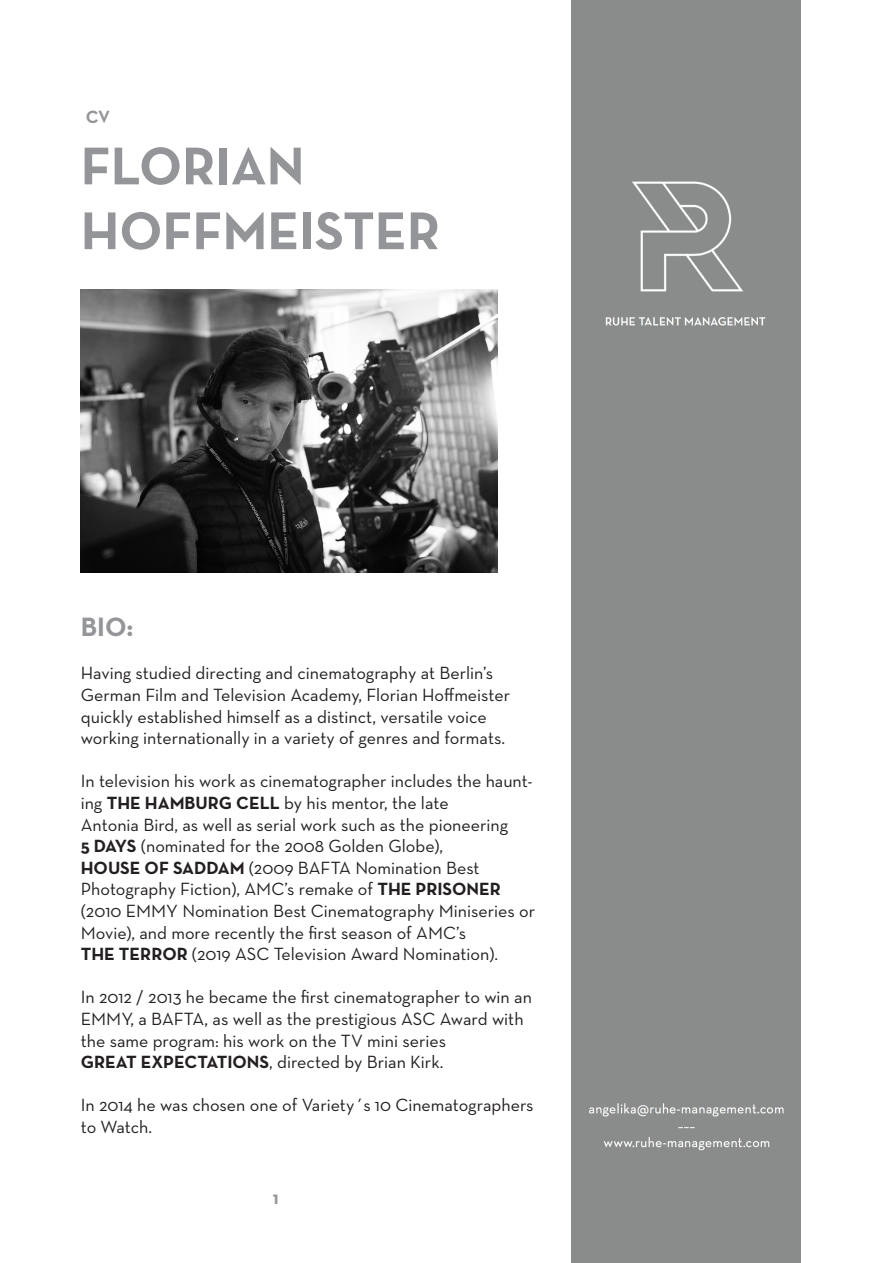
<style>
.page{position:relative;width:893px;height:1263px;background:#fff}
.page>*{position:absolute;margin:0;border:0;box-sizing:border-box;transform-origin:0 0}
.t1{font:700 54px "Neutra Text";color:#939598}
.t2{font:700 27px "Neutra Text";color:#939598}
.t3{font:18px/21.6px "Neutra Text";color:#231f20}
.t4{font:700 18px "Neutra Text";color:#939598}
.s1{font-weight:700}
</style>
<div class="page">
<div style="left:571px;top:0;width:230px;height:1263px;background:#8a8c8b"></div>
<img style="left:605px;top:181px;width:161px;height:145px">
<img style="left:81px;top:289px;width:416px;height:284px">
<img style="left:588px;top:1103px;width:196px;height:48px">
<p class="t4" style="left:86px;top:106px;width:26px">CV</p>
<p class="t1" style="left:81px;top:132px;width:225px">FLORIAN</p>
<p class="t1" style="left:81px;top:197px;width:361px">HOFFMEISTER</p>
<p class="t2" style="left:81px;top:610px;width:54px">BIO:</p>
<p class="t3" style="left:81px;top:662px;width:414px">Having studied directing and cinematography at Berlin’s</p>
<p class="t3" style="left:81px;top:684px;width:431px">German Film and Television Academy, Florian Hoffmeister quickly established himself as a distinct, versatile voice</p>
<p class="t3" style="left:81px;top:727px;width:426px">working internationally in a variety of genres and formats.</p>
<p class="t3" style="left:81px;top:770px;width:453px">In television his work as cinematographer includes the haunt&shy;ing <span class="s1">THE HAMBURG CELL</span> by his mentor, the late</p>
<p class="t3" style="left:81px;top:813px;width:429px">Antonia Bird, as well as serial work such as the pioneering</p>
<p class="t3" style="left:81px;top:835px;width:364px"><span class="s1">5 DAYS</span> (nominated for the 2008 Golden Globe),</p>
<p class="t3" style="left:81px;top:856px;width:400px"><span class="s1">HOUSE OF SADDAM</span> (2009 BAFTA Nomination Best</p>
<p class="t3" style="left:81px;top:878px;width:422px">Photography Fiction), AMC’s remake of <span class="s1">THE PRISONER</span></p>
<p class="t3" style="left:81px;top:900px;width:456px">(2010 EMMY Nomination Best Cinematography Miniseries or</p>
<p class="t3" style="left:81px;top:921px;width:387px">Movie), and more recently the first season of AMC’s</p>
<p class="t3" style="left:81px;top:943px;width:419px"><span class="s1">THE TERROR</span> (2019 ASC Television Award Nomination).</p>
<p class="t3" style="left:81px;top:986px;width:453px">In 2012 / 2013 he became the first cinematographer to win an<br>EMMY, a BAFTA, as well as the prestigious ASC Award with the same program: his work on the TV mini series</p>
<p class="t3" style="left:81px;top:1051px;width:364px"><span class="s1">GREAT EXPECTATIONS</span>, directed by Brian Kirk.</p>
<p class="t3" style="left:81px;top:1094px;width:454px">In 2014 he was chosen one of Variety´s 10 Cinematographers to Watch.</p>
<p class="t4" style="left:273px;top:1186px;width:7px">1</p>
</div>
